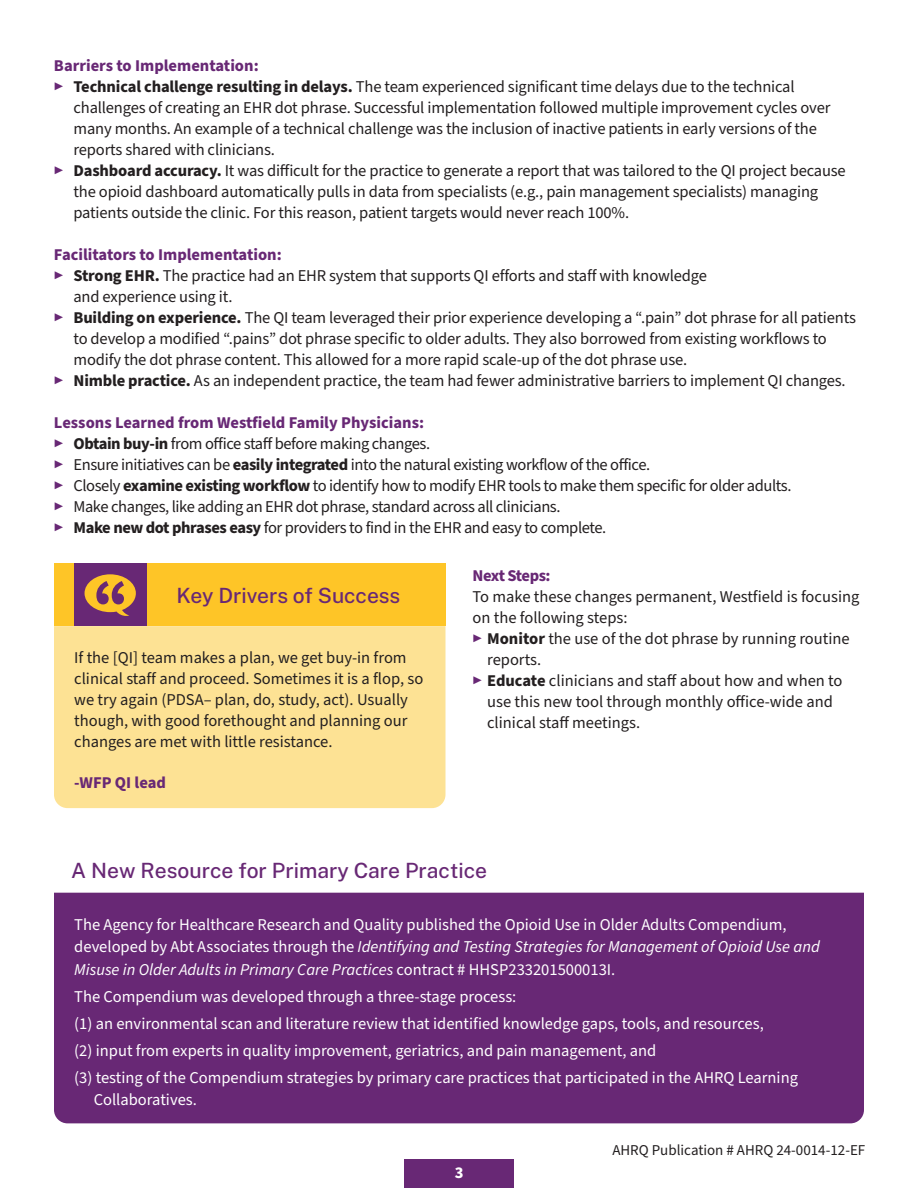
<style>
.page{position:relative;width:918px;height:1188px;background:#fff}
.page>*{position:absolute;margin:0;border:0;box-sizing:border-box;transform-origin:0 0}
.t1{font:500 21px "Public Sans";color:#682875}
.t2{font:16.5px/21px "Source Sans Pro";letter-spacing:-.01em;color:#231f20}
.t3{font:16.5px/22.5px "Source Sans Pro";color:#fff}
.t4{font:700 16.5px "Source Sans Pro";color:#682875}
.t5{font:700 16.5px "Source Sans Pro";letter-spacing:-.045em;color:#682875}
.t6{font:700 16.5px "Source Sans Pro";color:#fff}
.t7{font:15px "Source Sans Pro";color:#231f20}
.s1{color:#682875}
.s2{font-weight:700}
.s3{font-style:italic}
</style>
<div class="page">
<div style="left:405px;top:1159px;width:109px;height:29px;background:#682875"></div>
<div style="left:54px;top:564px;width:392px;height:62px;background:#fec527"></div>
<div style="left:74px;top:564px;width:72px;height:62px;background:#682875"></div>
<div style="left:54px;top:626px;width:392px;height:182px;background:#fde294"></div>
<svg style="left:85px;top:574px;width:51px;height:42px"></svg>
<div style="left:54px;top:893px;width:810px;height:230px;background:#682875"></div>
<p class="t4" style="left:54px;top:54px;width:206px">Barriers to Implementation:</p>
<p class="t2" style="left:73px;top:76px;width:758px;text-indent:-20px"><span class="s1">▶</span> <span class="s2">Technical challenge resulting in delays.</span> The team experienced significant time delays due to the technical challenges of creating an EHR dot phrase. Successful implementation followed multiple improvement cycles over many months. An example of a technical challenge was the inclusion of inactive patients in early versions of the reports shared with clinicians.</p>
<p class="t2" style="left:73px;top:160px;width:774px;text-indent:-20px"><span class="s1">▶</span> <span class="s2">Dashboard accuracy.</span> It was dificult for the practice to generate a report that was tailored to the QI project because the opioid dashboard automatically pulls in data from specialists (e.g., pain management specialists) managing patients outside the clinic. For this reason, patient targets would never reach 100%.</p>
<p class="t4" style="left:54px;top:243px;width:229px">Facilitators to Implementation:</p>
<p class="t2" style="left:73px;top:265px;width:635px;text-indent:-20px"><span class="s1">▶</span> <span class="s2">Strong EHR.</span> The practice had an EHR system that supports QI efforts and staff with knowledge and experience using it.</p>
<p class="t2" style="left:73px;top:307px;width:784px;text-indent:-20px"><span class="s1">▶</span> <span class="s2">Building on experience.</span> The QI team leveraged their prior experience developing a “.pain” dot phrase for all patients to develop a modified “.pains” dot phrase specific to older adults. They also borrowed from existing workflows to modify the dot phrase content. This allowed for a more rapid scale-up of the dot phrase use.</p>
<p class="t2" style="left:54px;top:370px;width:793px"><span class="s1">▶</span> <span class="s2">Nimble practice.</span> As an independent practice, the team had fewer administrative barriers to implement QI changes.</p>
<p class="t4" style="left:54px;top:411px;width:372px">Lessons Learned from Westfield Family Physicians:</p>
<p class="t2" style="left:54px;top:433px;width:378px"><span class="s1">▶</span> <span class="s2">Obtain buy-in</span> from ofice staf before making changes.</p>
<p class="t2" style="left:54px;top:454px;width:598px"><span class="s1">▶</span> Ensure initiatives can be <span class="s2">easily integrated</span> into the natural existing workflow of the ofice.</p>
<p class="t2" style="left:54px;top:475px;width:739px"><span class="s1">▶</span> Closely <span class="s2">examine existing workflow</span> to identify how to modify EHR tools to make them specific for older adults.</p>
<p class="t2" style="left:54px;top:497px;width:508px"><span class="s1">▶</span> Make changes, like adding an EHR dot phrase, standard across all clinicians.</p>
<p class="t2" style="left:54px;top:518px;width:554px"><span class="s1">▶</span> <span class="s2">Make new dot phrases easy</span> for providers to find in the EHR and easy to complete.</p>
<p class="t1" style="left:177px;top:581px;width:225px">Key Drivers of Success</p>
<p class="t2" style="left:74px;top:648px;width:351px">If the [QI] team makes a plan, we get buy-in from clinical staff and proceed. Sometimes it is a flop, so we try again (PDSA– plan, do, study, act). Usually though, with good forethought and planning our changes are met with little resistance.</p>
<p class="t4" style="left:74px;top:771px;width:93px">-WFP QI lead</p>
<p class="t5" style="left:472px;top:564px;width:80px">Next Steps:</p>
<p class="t2" style="left:472px;top:586px;width:388px">To make these changes permanent, Westfield is focusing on the following steps:</p>
<p class="t2" style="left:487px;top:628px;width:364px;text-indent:-15px"><span class="s1">▶</span> <span class="s2">Monitor</span> the use of the dot phrase by running routine reports.</p>
<p class="t2" style="left:487px;top:670px;width:357px;text-indent:-15px"><span class="s1">▶</span> <span class="s2">Educate</span> clinicians and staf about how and when to use this new tool through monthly ofice-wide and clinical staf meetings.</p>
<h2 class="t1" style="left:71px;top:857px;width:417px">A New Resource for Primary Care Practice</h2>
<p class="t3" style="left:74px;top:914px;width:747px">The Agency for Healthcare Research and Quality published the Opioid Use in Older Adults Compendium, developed by Abt Associates through the <span class="s3">Identifying and Testing Strategies for Management of Opioid Use and<br>Misuse in Older Adults in Primary Care Practices</span> contract # HHSP233201500013I.</p>
<p class="t3" style="left:74px;top:986px;width:444px">The Compendium was developed through a three-stage process:</p>
<p class="t3" style="left:74px;top:1013px;width:691px">(1) an environmental scan and literature review that identified knowledge gaps, tools, and resources,</p>
<p class="t3" style="left:74px;top:1040px;width:584px">(2) input from experts in quality improvement, geriatrics, and pain management, and</p>
<p class="t3" style="left:94px;top:1067px;width:706px;text-indent:-20px">(3) testing of the Compendium strategies by primary care practices that participated in the AHRQ Learning<br>Collaboratives.</p>
<p class="t7" style="left:612px;top:1140px;width:254px">AHRQ Publication # AHRQ 24-0014-12-EF</p>
<p class="t6" style="left:455px;top:1161px;width:10px">3</p>
</div>
